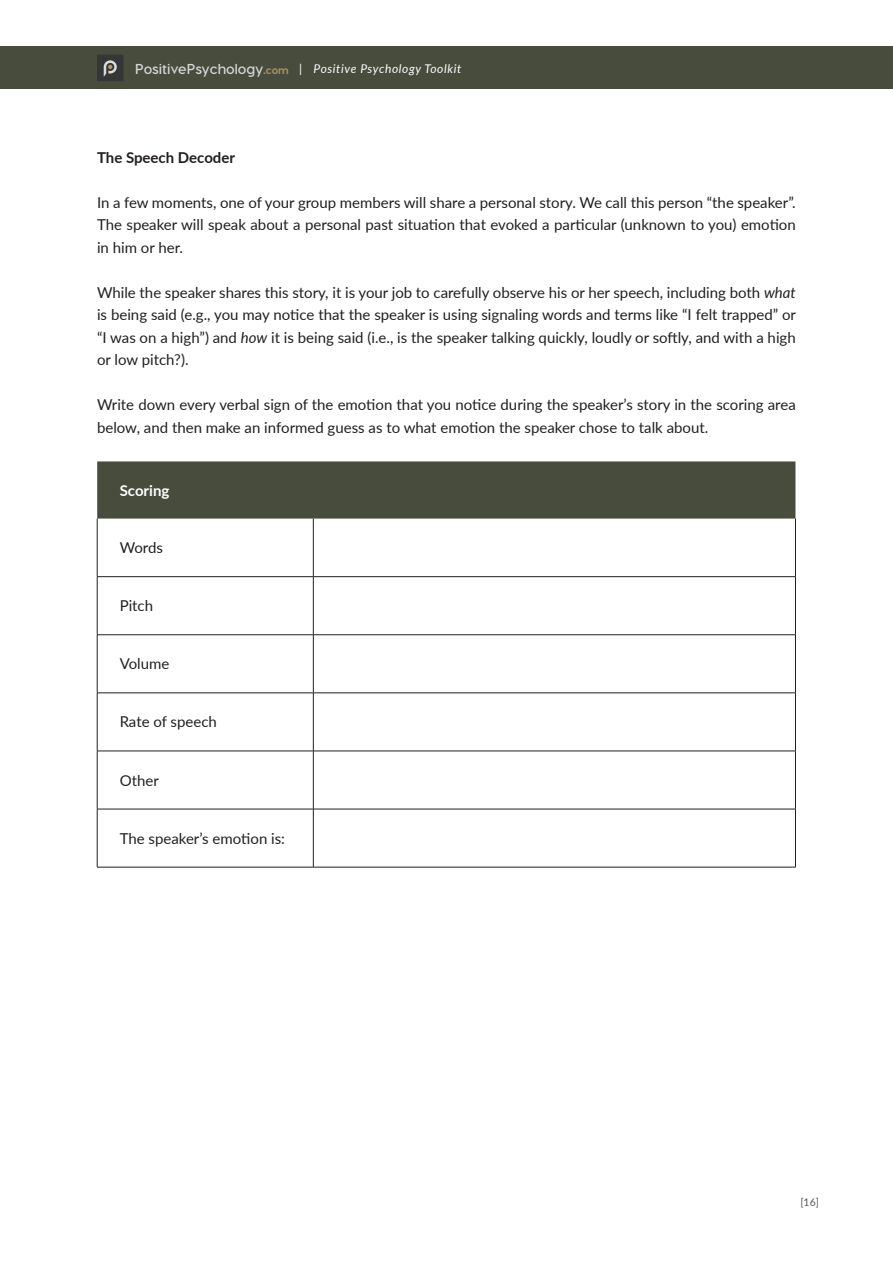
<style>
.page{position:relative;width:893px;height:1263px;background:#fff}
.page>*{position:absolute;margin:0;border:0;box-sizing:border-box;transform-origin:0 0}
.t1{font:15px/22.5px "Lato";color:#231f20;text-align:justify}
.t2{font:700 15px "Lato";color:#231f20}
.t3{font:700 15px "Lato";color:#fff}
.t4{font:italic 12px "Lato";letter-spacing:.05em;color:#fff}
.t5{font:10.5px "Lato";color:#555}
.s1{font-family:"Visby CF";font-weight:700;font-style:normal;font-size:14.4px;color:#d6d7d9}
.s2{font-family:"Visby CF";font-weight:800;font-style:normal;font-size:10.8px;color:#ae9264}
.s3{font-style:normal}
.s4{font-style:italic}
</style>
<div class="page">
<div style="left:0;top:46px;width:893px;height:43px;background:#484c3d"></div>
<div style="left:97px;top:55px;width:27px;height:26px;background:#353637"></div>
<svg style="left:104px;top:60px;width:13px;height:17px"></svg>
<div style="left:97px;top:461px;width:698px;height:58px;background:#484c3d"></div>
<hr style="left:97px;top:519px;width:1px;height:57px;background:#231f20">
<hr style="left:313px;top:519px;width:1px;height:57px;background:#231f20">
<hr style="left:795px;top:519px;width:1px;height:57px;background:#231f20">
<hr style="left:97px;top:576px;width:216px;height:1px;background:#231f20">
<hr style="left:97px;top:577px;width:1px;height:57px;background:#231f20">
<hr style="left:313px;top:576px;width:483px;height:1px;background:#231f20">
<hr style="left:313px;top:577px;width:1px;height:57px;background:#231f20">
<hr style="left:795px;top:577px;width:1px;height:57px;background:#231f20">
<hr style="left:97px;top:634px;width:216px;height:1px;background:#231f20">
<hr style="left:97px;top:635px;width:1px;height:58px;background:#231f20">
<hr style="left:313px;top:634px;width:483px;height:1px;background:#231f20">
<hr style="left:313px;top:635px;width:1px;height:58px;background:#231f20">
<hr style="left:795px;top:635px;width:1px;height:58px;background:#231f20">
<hr style="left:97px;top:693px;width:216px;height:1px;background:#231f20">
<hr style="left:97px;top:693px;width:1px;height:58px;background:#231f20">
<hr style="left:313px;top:693px;width:483px;height:1px;background:#231f20">
<hr style="left:313px;top:693px;width:1px;height:58px;background:#231f20">
<hr style="left:795px;top:693px;width:1px;height:58px;background:#231f20">
<hr style="left:97px;top:751px;width:216px;height:1px;background:#231f20">
<hr style="left:97px;top:751px;width:1px;height:58px;background:#231f20">
<hr style="left:313px;top:751px;width:483px;height:1px;background:#231f20">
<hr style="left:313px;top:751px;width:1px;height:58px;background:#231f20">
<hr style="left:795px;top:751px;width:1px;height:58px;background:#231f20">
<hr style="left:97px;top:809px;width:216px;height:1px;background:#231f20">
<hr style="left:97px;top:809px;width:1px;height:58px;background:#231f20">
<hr style="left:313px;top:809px;width:483px;height:1px;background:#231f20">
<hr style="left:313px;top:809px;width:1px;height:58px;background:#231f20">
<hr style="left:795px;top:809px;width:1px;height:58px;background:#231f20">
<hr style="left:97px;top:867px;width:216px;height:1px;background:#231f20">
<hr style="left:313px;top:867px;width:483px;height:1px;background:#231f20">
<p class="t4" style="left:135px;top:60px;width:328px"><span class="s1">PositivePsychology</span><span class="s2">.com</span> <span class="s3">|</span> Positive Psychology Toolkit</p>
<p class="t2" style="left:97px;top:146px;width:140px">The Speech Decoder</p>
<p class="t1" style="left:97px;top:191px;width:700px">In a few moments, one of your group members will share a personal story. We call this person “the speaker”.<br>The speaker will speak about a personal past situation that evoked a particular (unknown to you) emotion in him or her.</p>
<p class="t1" style="left:97px;top:281px;width:701px">While the speaker shares this story, it is your job to carefully observe his or her speech, including both <span class="s4">what </span>is being said (e.g., you may notice that the speaker is using signaling words and terms like “I felt trapped” or “I was on a high”) and <span class="s4">how</span> it is being said (i.e., is the speaker talking quickly, loudly or softly, and with a high or low pitch?).</p>
<p class="t1" style="left:97px;top:393px;width:700px">Write down every verbal sign of the emotion that you notice during the speaker’s story in the scoring area below, and then make an informed guess as to what emotion the speaker chose to talk about.</p>
<p class="t3" style="left:120px;top:479px;width:51px">Scoring</p>
<p class="t1" style="left:120px;top:536px;width:45px">Words</p>
<p class="t1" style="left:120px;top:594px;width:35px">Pitch</p>
<p class="t1" style="left:120px;top:652px;width:51px">Volume</p>
<p class="t1" style="left:120px;top:710px;width:99px">Rate of speech</p>
<p class="t1" style="left:120px;top:768px;width:41px">Other</p>
<p class="t1" style="left:120px;top:826px;width:167px">The speaker’s emotion is:</p>
<p class="t5" style="left:800px;top:1195px;width:20px">[16]</p>
</div>
